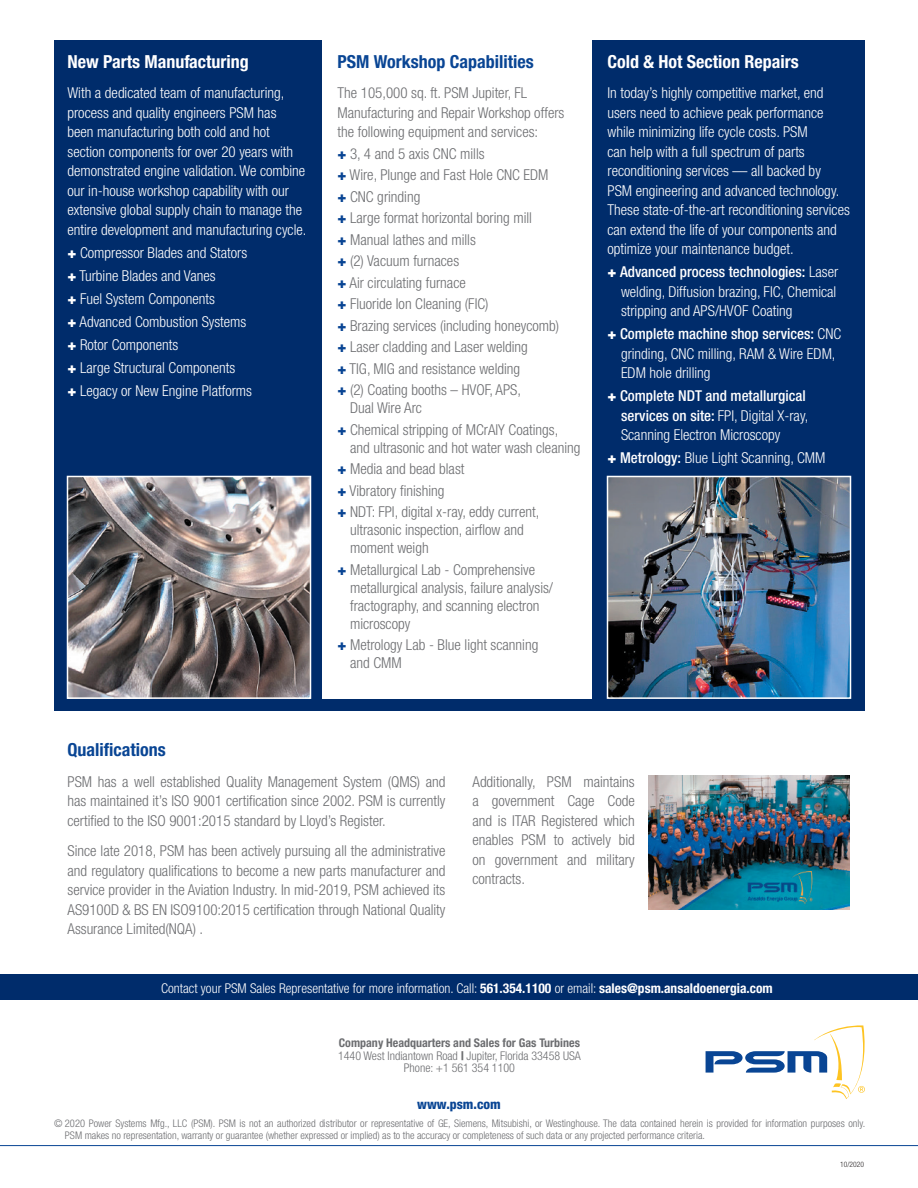
<style>
.page{position:relative;width:918px;height:1188px;background:#fff}
.page>*{position:absolute;margin:0;border:0;box-sizing:border-box;transform-origin:0 0}
.t1{font:700 condensed 18px "Helvetica Neue";color:#fff}
.t2{font:700 condensed 18px "Helvetica Neue";color:#094594}
.t3{font:300 condensed 15px/21.5px "Helvetica Neue";color:#6c6d70}
.t4{font:300 condensed 15px/19.5px "Helvetica Neue";color:#fff}
.t5{font:300 condensed 13.5px "Helvetica Neue";color:#fff}
.t6{font:800 condensed 13.35px "Helvetica Neue";color:#094594}
.t7{font:300 condensed 12px/12.8px "Helvetica Neue";color:#6c6d70;text-align:center}
.t8{font:300 condensed 10.5px/12px "Helvetica Neue";color:#6c6d70}
.t9{font:300 condensed 7.5px "Helvetica Neue";color:#231f20}
.s1{font-weight:900;font-stretch:normal}
.s2{font-weight:900;font-stretch:normal;color:#094594}
.s3{font-weight:500}
.s4{font-weight:700}
.s5{font-weight:900}
</style>
<div class="page">
<div style="left:54px;top:40px;width:811px;height:671px;background:#002c6b"></div>
<hr style="left:0;top:1145px;width:918px;height:1px;background:#094594">
<div style="left:0;top:974px;width:918px;height:26px;background:#002c6b"></div>
<svg style="left:706px;top:1025px;width:159px;height:74px"></svg>
<div style="left:322px;top:0;width:269px;height:699px;background:#fff"></div>
<img style="left:70px;top:479px;width:238px;height:217px">
<div style="left:67px;top:476px;width:244px;height:223px;border:2px solid #fff"></div>
<img style="left:648px;top:775px;width:202px;height:134px">
<img style="left:610px;top:479px;width:238px;height:217px">
<div style="left:607px;top:476px;width:244px;height:223px;border:2px solid #fff"></div>
<p class="t1" style="left:68px;top:51px;width:183px">New Parts Manufacturing</p>
<p class="t4" style="left:68px;top:83px;width:240px">With a dedicated team of manufacturing, process and quality engineers PSM has<br>been manufacturing both cold and hot section components for over 20 years with demonstrated engine validation. We combine our in-house workshop capability with our extensive global supply chain to manage the entire development and manufacturing cycle.</p>
<p class="t4" style="left:68px;top:241px;width:186px;line-height:23px"><span class="s1">+</span> Compressor Blades and Stators <span class="s1">+</span> Turbine Blades and Vanes<br><span class="s1">+</span> Fuel System Components<br><span class="s1">+</span> Advanced Combustion Systems <span class="s1">+</span> Rotor Components<br><span class="s1">+</span> Large Structural Components<br><span class="s1">+</span> Legacy or New Engine Platforms</p>
<p class="t2" style="left:338px;top:51px;width:198px">PSM Workshop Capabilities</p>
<p class="t3" style="left:338px;top:83px;width:228px;line-height:19.5px">The 105,000 sq. ft. PSM Jupiter, FL<br>Manufacturing and Repair Workshop offers the following equipment and services:</p>
<p class="t3" style="left:338px;top:143px;width:223px"><span class="s2">+</span> 3, 4 and 5 axis CNC mills<br><span class="s2">+</span> Wire, Plunge and Fast Hole CNC EDM <span class="s2">+</span> CNC grinding<br><span class="s2">+</span> Large format horizontal boring mill<br><span class="s2">+</span> Manual lathes and mills<br><span class="s2">+</span> (2) Vacuum furnaces<br><span class="s2">+</span> Air circulating furnace<br><span class="s2">+</span> Fluoride Ion Cleaning (FIC)<br><span class="s2">+</span> Brazing services (including honeycomb) <span class="s2">+</span> Laser cladding and Laser welding<br><span class="s2">+</span> TIG, MIG and resistance welding<br><span class="s2">+</span> (2) Coating booths – HVOF, APS,</p>
<p class="t3" style="left:338px;top:397px;width:222px;text-indent:13px">Dual Wire Arc<br><span class="s2">+</span> Chemical stripping of MCrAlY Coatings,</p>
<p class="t3" style="left:338px;top:437px;width:245px;text-indent:13px">and ultrasonic and hot water wash cleaning <span class="s2">+</span> Media and bead blast<br><span class="s2">+</span> Vibratory finishing<br><span class="s2">+</span> NDT: FPI, digital x-ray, eddy current,</p>
<p class="t3" style="left:350px;top:521px;width:175px;line-height:18px">ultrasonic inspection, airflow and moment weigh</p>
<p class="t3" style="left:350px;top:561px;width:205px;line-height:18px;text-indent:-13px"><span class="s2">+</span> Metallurgical Lab - Comprehensive metallurgical analysis, failure analysis/ fractography, and scanning electron microscopy</p>
<p class="t3" style="left:350px;top:636px;width:190px;line-height:18px;text-indent:-13px"><span class="s2">+</span> Metrology Lab - Blue light scanning and CMM</p>
<p class="t1" style="left:608px;top:51px;width:193px">Cold &amp; Hot Section Repairs</p>
<p class="t4" style="left:608px;top:83px;width:244px">In today’s highly competitive market, end users need to achieve peak performance while minimizing life cycle costs. PSM<br>can help with a full spectrum of parts reconditioning services — all backed by<br>PSM engineering and advanced technology.<br>These state-of-the-art reconditioning services can extend the life of your components and optimize your maintenance budget.</p>
<p class="t4" style="left:621px;top:262px;width:219px;text-indent:-14px"><span class="s1">+</span> <span class="s3">Advanced process technologies:</span> Laser welding, Diffusion brazing, FIC, Chemical stripping and APS/HVOF Coating</p>
<p class="t4" style="left:621px;top:324px;width:222px;text-indent:-14px"><span class="s1">+</span> <span class="s3">Complete machine shop services:</span> CNC grinding, CNC milling, RAM &amp; Wire EDM,<br>EDM hole drilling</p>
<p class="t4" style="left:621px;top:386px;width:189px;text-indent:-14px"><span class="s1">+</span> <span class="s3">Complete NDT and metallurgical services on site:</span> FPI, Digital X-ray,<br>Scanning Electron Microscopy</p>
<p class="t4" style="left:608px;top:448px;width:219px"><span class="s1">+</span> <span class="s3">Metrology:</span> Blue Light Scanning, CMM</p>
<p class="t2" style="left:68px;top:739px;width:100px">Qualifications</p>
<p class="t3" style="left:68px;top:772px;width:380px;line-height:19.5px;text-align:justify">PSM has a well established Quality Management System (QMS) and has maintained it’s ISO 9001 certification since 2002. PSM is currently certified to the ISO 9001:2015 standard by Lloyd’s Register.</p>
<p class="t3" style="left:68px;top:841px;width:380px;line-height:19.5px;text-align:justify">Since late 2018, PSM has been actively pursuing all the administrative and regulatory qualifications to become a new parts manufacturer and service provider in the Aviation Industry. In mid-2019, PSM achieved its AS9100D &amp; BS EN ISO9100:2015 certification through National Quality Assurance Limited(NQA) .</p>
<p class="t3" style="left:472px;top:772px;width:164px;line-height:19.5px;text-align:justify">Additionally, PSM maintains a government Cage Code and is ITAR Registered which enables PSM to actively bid on government and military contracts.</p>
<p class="t5" style="left:161px;top:980px;width:613px">Contact your PSM Sales Representative for more information. Call: <span class="s4">561.354.1100</span> or email: <span class="s4">sales@psm.ansaldoenergia.com</span></p>
<p class="t7" style="left:338px;top:1036px;width:244px"><span class="s4">Company Headquarters and Sales for Gas Turbines<br></span>1440 West Indiantown Road <span class="s5">|</span> Jupiter, Florida 33458 USA<br>Phone: +1 561 354 1100</p>
<p class="t6" style="left:417px;top:1096px;width:85px">www.psm.com</p>
<p class="t8" style="left:65px;top:1117px;width:802px;text-indent:-11px">© 2020 Power Systems Mfg., LLC (PSM). PSM is not an authorized distributor or representative of GE, Siemens, Mitsubishi, or Westinghouse. The data contained herein is provided for information purposes only.<br>PSM makes no representation, warranty or guarantee (whether expressed or implied) as to the accuracy or completeness of such data or any projected performance criteria.</p>
<p class="t9" style="left:840px;top:1160px;width:25px">10/2020</p>
</div>
